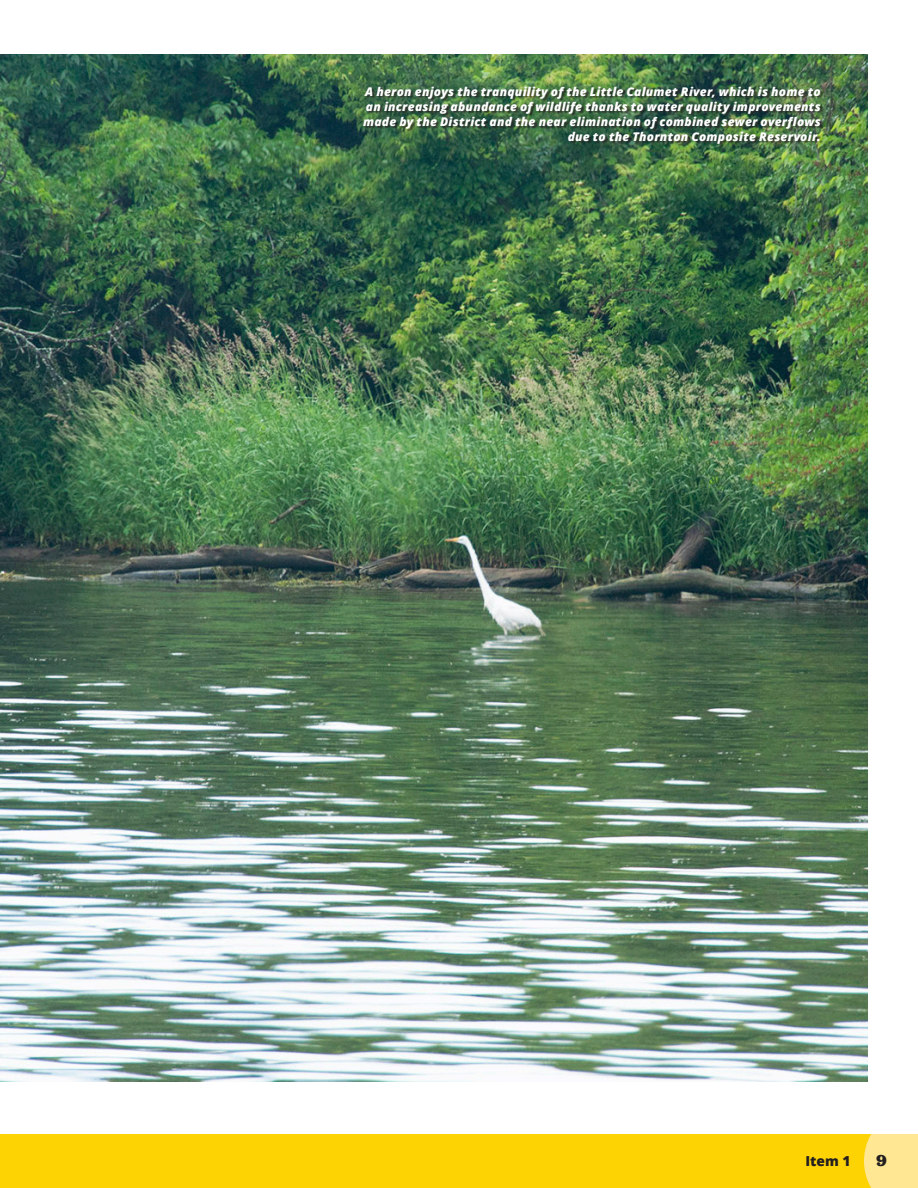
<style>
.page{position:relative;width:918px;height:1188px;background:#fff}
.page>*{position:absolute;margin:0;border:0;box-sizing:border-box;transform-origin:0 0}
.t1{font:700 expanded 18px "Clarendon URW";color:#231f20}
.t2{font:800 13.8px "Open Sans";color:#231f20}
.Text_Caption{font:italic 800 12px/15px "Open Sans";letter-spacing:.02em;color:#fff;text-align:right}
</style>
<div class="page">
<img style="left:0;top:54px;width:868px;height:1027px">
<div style="left:0;top:1134px;width:918px;height:54px;background:#fed304"></div>
<div style="left:864px;top:1134px;width:54px;height:54px;background:#ffe794"></div>
<div style="left:364px;top:88px;width:460px;height:59px;background:#231f20;opacity:.75"></div>
<p class="Text_Caption" style="left:363px;top:83px;width:459px">A heron enjoys the tranquility of the Little Calumet River, which is home to an increasing abundance of wildlife thanks to water quality improvements made by the District and the near elimination of combined sewer overflows due to the Thornton Composite Reservoir.</p>
<p class="t2" style="left:805px;top:1151px;width:47px">Item 1</p>
<h1 class="t1" style="left:876px;top:1146px;width:13px">9</h1>
</div>
